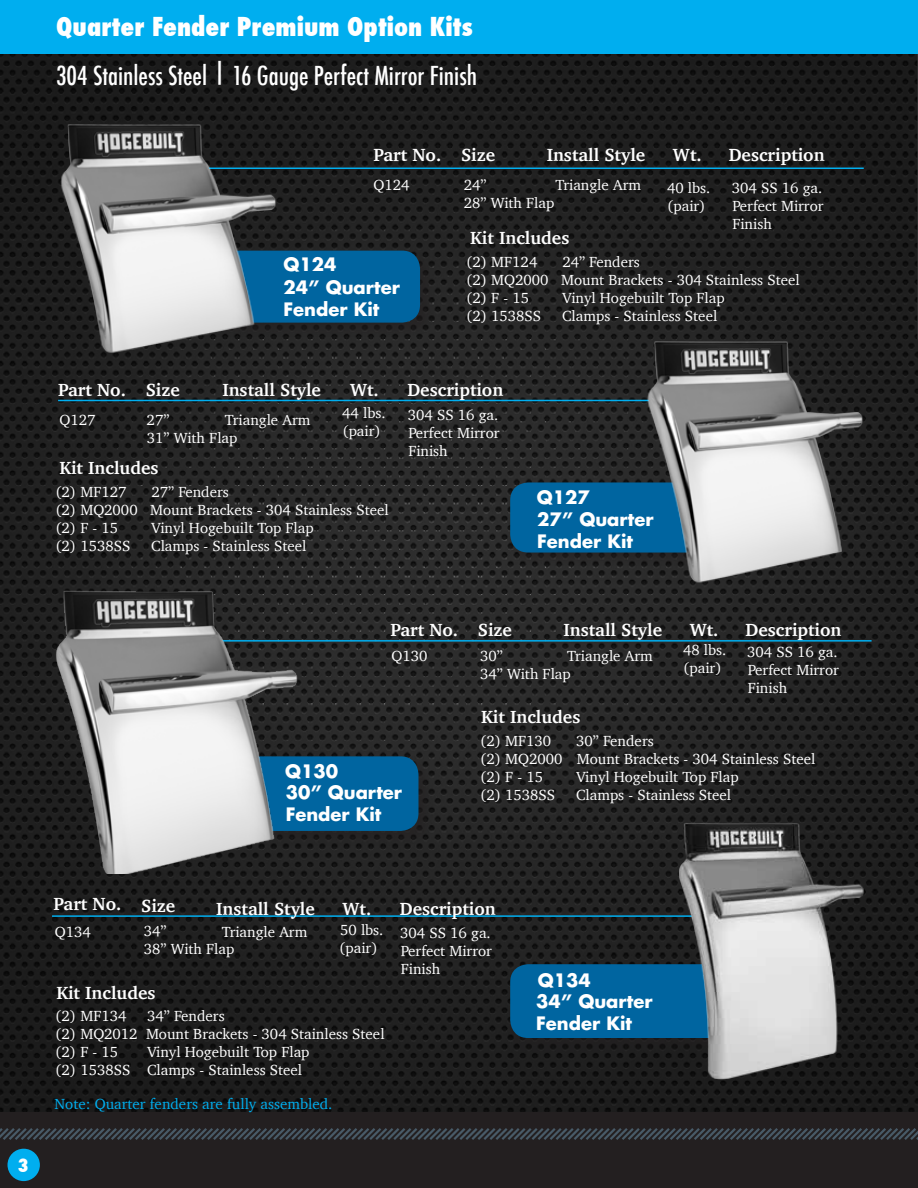
<style>
.page{position:relative;width:918px;height:1188px;background:#fff}
.page>*{position:absolute;margin:0;border:0;box-sizing:border-box;transform-origin:0 0}
.t1{font:500 condensed 25.5px "Futura";color:#fff}
.t2{font:800 condensed 25.5px "Futura";color:#fff}
.t3{font:700 18px "Charter";color:#fff}
.t4{font:700 18px/21.6px "Futura Std";color:#fff}
.t5{font:800 condensed 18px "Futura";color:#fff}
.t6{font:15px/18px "Charter";color:#fff}
.t7{font:15px "Charter";color:#00aeef}
</style>
<div class="page">
<img style="left:0;top:54px;width:918px;height:1058px">
<div style="left:0;top:0;width:918px;height:54px;background:#00aeef"></div>
<div style="left:0;top:1112px;width:918px;height:76px;background:#231f20"></div>
<svg style="left:0;top:1128px;width:918px;height:12px"></svg>
<div style="left:8px;top:1149px;width:32px;height:32px;background:#00aeef;border-radius:50%"></div>
<svg style="left:917px;top:54px;width:1px;height:285px"></svg>
<hr style="left:71px;top:168px;width:793px;height:1px;background:#00aeef">
<div style="left:118px;top:250px;width:316px;height:87px;background:#231f20;opacity:.49"></div>
<div style="left:119px;top:251px;width:301px;height:72px;background:#0065a0;border-radius:18px"></div>
<img style="left:56px;top:117px;width:227px;height:240px">
<hr style="left:58px;top:400px;width:733px;height:1px;background:#00aeef">
<div style="left:509px;top:481px;width:329px;height:86px;background:#231f20;opacity:.49"></div>
<div style="left:510px;top:482px;width:314px;height:71px;background:#0065a0;border-radius:18px"></div>
<img style="left:629px;top:335px;width:255px;height:255px">
<hr style="left:79px;top:640px;width:793px;height:2px;background:#00aeef">
<div style="left:144px;top:755px;width:289px;height:90px;background:#231f20;opacity:.49"></div>
<div style="left:146px;top:756px;width:272px;height:75px;background:#0065a0;border-radius:18px"></div>
<img style="left:48px;top:573px;width:255px;height:301px">
<hr style="left:52px;top:915px;width:739px;height:2px;background:#00aeef">
<div style="left:509px;top:963px;width:258px;height:89px;background:#231f20"></div>
<div style="left:510px;top:964px;width:242px;height:74px;background:#0065a0;border-radius:18px"></div>
<img style="left:654px;top:810px;width:240px;height:283px">
<h1 class="t2" style="left:56px;top:9px;width:418px">Quarter Fender Premium Option Kits</h1>
<h1 class="t1" style="left:56px;top:59px;width:423px">304 Stainless Steel | 16 Gauge Perfect Mirror Finish</h1>
<p class="t3" style="left:374px;top:140px;width:123px">Part No. Size</p>
<p class="t3" style="left:547px;top:140px;width:100px">Install Style</p>
<p class="t3" style="left:673px;top:140px;width:153px">Wt. Description</p>
<p class="t6" style="left:374px;top:176px;width:37px">Q124</p>
<p class="t6" style="left:464px;top:176px;width:92px">24”<br>28” With Flap</p>
<p class="t6" style="left:556px;top:176px;width:87px">Triangle Arm</p>
<p class="t6" style="left:667px;top:179px;width:45px">40 lbs. (pair)</p>
<p class="t6" style="left:732px;top:179px;width:93px;text-align:justify">304 SS 16 ga.<br>Perfect Mirror Finish</p>
<p class="t3" style="left:470px;top:223px;width:101px">Kit Includes</p>
<p class="t6" style="left:466px;top:252px;width:73px">(2) MF124</p>
<p class="t6" style="left:466px;top:252px;width:335px;text-indent:96px">24” Fenders<br>(2) MQ2000 Mount Brackets - 304 Stainless Steel (2) F - 15</p>
<p class="t4" style="left:284px;top:253px;width:118px;line-height:22.4px">Q124<br>24” Quarter<br>Fender Kit</p>
<p class="t6" style="left:562px;top:288px;width:164px">Vinyl Hogebuilt Top Flap</p>
<p class="t6" style="left:466px;top:306px;width:77px">(2) 1538SS</p>
<p class="t6" style="left:562px;top:306px;width:157px">Clamps - Stainless Steel</p>
<p class="t3" style="left:58px;top:374px;width:123px">Part No. Size</p>
<p class="t3" style="left:222px;top:374px;width:100px">Install Style</p>
<p class="t3" style="left:350px;top:374px;width:155px">Wt. Description</p>
<p class="t6" style="left:225px;top:410px;width:87px">Triangle Arm</p>
<p class="t6" style="left:342px;top:404px;width:45px">44 lbs. (pair)</p>
<p class="t6" style="left:408px;top:406px;width:93px;text-align:justify">304 SS 16 ga.<br>Perfect Mirror Finish</p>
<p class="t6" style="left:60px;top:410px;width:37px">Q127</p>
<p class="t6" style="left:147px;top:410px;width:92px">27”<br>31” With Flap</p>
<p class="t3" style="left:59px;top:453px;width:101px">Kit Includes</p>
<p class="t6" style="left:55px;top:483px;width:73px">(2) MF127</p>
<p class="t6" style="left:55px;top:483px;width:335px;text-indent:96px">27” Fenders<br>(2) MQ2000 Mount Brackets - 304 Stainless Steel (2) F - 15</p>
<p class="t6" style="left:152px;top:519px;width:164px">Vinyl Hogebuilt Top Flap</p>
<p class="t6" style="left:55px;top:537px;width:77px">(2) 1538SS</p>
<p class="t6" style="left:151px;top:537px;width:157px">Clamps - Stainless Steel</p>
<p class="t4" style="left:537px;top:486px;width:55px">Q127</p>
<p class="t4" style="left:537px;top:508px;width:118px">27” Quarter<br>Fender Kit</p>
<p class="t3" style="left:390px;top:614px;width:123px">Part No. Size</p>
<p class="t3" style="left:564px;top:614px;width:100px">Install Style</p>
<p class="t3" style="left:690px;top:614px;width:153px">Wt. Description</p>
<p class="t6" style="left:567px;top:647px;width:87px">Triangle Arm</p>
<p class="t6" style="left:683px;top:640px;width:45px">48 lbs. (pair)</p>
<p class="t6" style="left:747px;top:643px;width:93px;text-align:justify">304 SS 16 ga.<br>Perfect Mirror Finish</p>
<p class="t6" style="left:391px;top:647px;width:37px">Q130</p>
<p class="t6" style="left:480px;top:647px;width:92px">30”<br>34” With Flap</p>
<p class="t4" style="left:285px;top:760px;width:55px">Q130</p>
<p class="t4" style="left:286px;top:782px;width:118px">30” Quarter<br>Fender Kit</p>
<p class="t3" style="left:481px;top:701px;width:101px">Kit Includes</p>
<p class="t6" style="left:480px;top:731px;width:73px">(2) MF130</p>
<p class="t6" style="left:480px;top:731px;width:337px;text-indent:96px">30” Fenders<br>(2) MQ2000 Mount Brackets - 304 Stainless Steel (2) F - 15</p>
<p class="t6" style="left:576px;top:767px;width:164px">Vinyl Hogebuilt Top Flap</p>
<p class="t6" style="left:480px;top:785px;width:77px">(2) 1538SS</p>
<p class="t6" style="left:576px;top:785px;width:157px">Clamps - Stainless Steel</p>
<p class="t5" style="left:18px;top:1153px;width:12px">3</p>
<p class="t3" style="left:54px;top:889px;width:123px">Part No. Size</p>
<p class="t3" style="left:216px;top:893px;width:100px">Install Style</p>
<p class="t3" style="left:343px;top:893px;width:155px">Wt. Description</p>
<p class="t6" style="left:222px;top:923px;width:87px">Triangle Arm</p>
<p class="t6" style="left:339px;top:921px;width:46px">50 lbs. (pair)</p>
<p class="t6" style="left:400px;top:923px;width:93px;text-align:justify">304 SS 16 ga.<br>Perfect Mirror Finish</p>
<p class="t6" style="left:55px;top:923px;width:37px">Q134</p>
<p class="t6" style="left:144px;top:921px;width:92px">34”<br>38” With Flap</p>
<p class="t3" style="left:56px;top:977px;width:101px">Kit Includes</p>
<p class="t6" style="left:55px;top:1007px;width:73px">(2) MF134</p>
<p class="t6" style="left:55px;top:1007px;width:331px;text-indent:92px">34” Fenders<br>(2) MQ2012 Mount Brackets - 304 Stainless Steel (2) F - 15</p>
<p class="t6" style="left:55px;top:1043px;width:256px;text-indent:92px">Vinyl Hogebuilt Top Flap (2) 1538SS Clamps - Stainless Steel</p>
<p class="t7" style="left:55px;top:1091px;width:279px">Note: Quarter fenders are fully assembled.</p>
<p class="t4" style="left:538px;top:969px;width:55px">Q134</p>
<p class="t4" style="left:536px;top:990px;width:118px">34” Quarter<br>Fender Kit</p>
</div>
